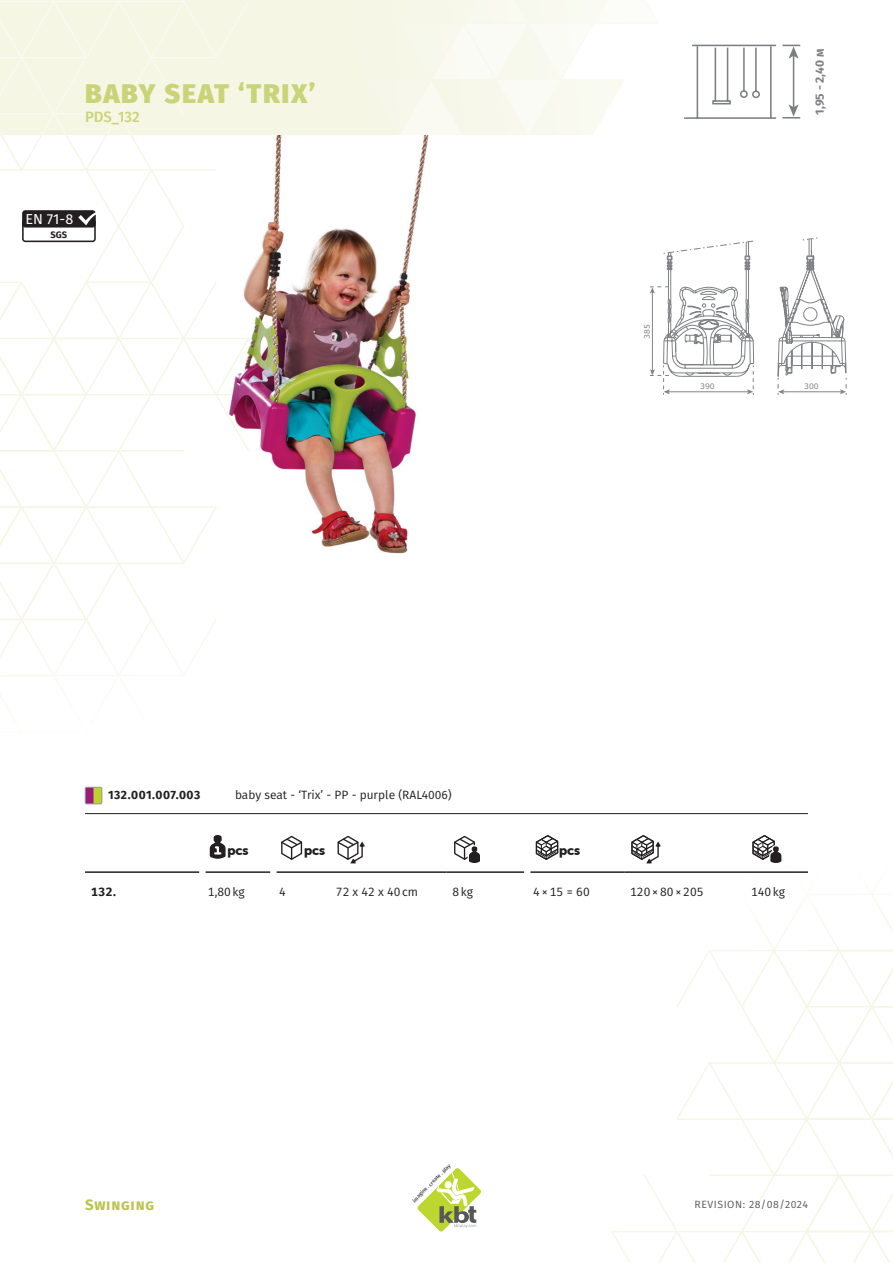
<style>
.page{position:relative;width:893px;height:1263px;background:#fff}
.page>*{position:absolute;margin:0;border:0;box-sizing:border-box;transform-origin:0 0}
.t1{font:800 27px "Fira Sans";letter-spacing:.06em;color:#cbd379}
.prod_group{font:700 15px "Fira Sans";letter-spacing:.05em;color:#bac44d}
.PDS_nr{font:500 15px "Fira Sans";color:#cbd379}
.t2{font:14.4px "Fira Sans";color:#fff}
.t3{font:13.2px "Museo Sans Rounded 900";color:#231f20}
.cell_body{font:12px "Fira Sans";color:#231f20}
.subartikel_singleline{font:12px "Fira Sans";color:#231f20}
.subartikel_singleline-2{font:700 12px "Fira Sans";letter-spacing:.045em;color:#231f20}
.beam_height{font:700 12px "Fira Sans";color:#808285}
.cell_body-2{font:700 12px "Fira Sans";color:#231f20}
.revision_no{font:10.5px "Fira Sans";letter-spacing:.05em;color:#57585a}
.t4{font:700 9.3px "Fira Sans";color:#231f20}
.t5{font:7.65px "Verdana";color:#808285}
.t6{font:500 5.25px "Fira Sans";color:#3e3e3f}
</style>
<div class="page">
<svg style="left:611px;top:950px;width:130px;height:313px"></svg>
<svg style="left:741px;top:893px;width:152px;height:370px"></svg>
<div style="left:282px;top:0;width:85px;height:135px;background:#f5f6e4"></div>
<div style="left:0;top:0;width:282px;height:135px;background:#f5f6e4"></div>
<svg style="left:152px;top:169px;width:65px;height:507px"></svg>
<svg style="left:0;top:135px;width:152px;height:566px"></svg>
<svg style="left:417px;top:1168px;width:64px;height:64px"></svg>
<hr style="left:85px;top:813px;width:723px;height:1px;background:#231f20">
<hr style="left:85px;top:871px;width:114px;height:2px;background:#231f20">
<hr style="left:205px;top:871px;width:65px;height:2px;background:#231f20">
<hr style="left:276px;top:871px;width:54px;height:2px;background:#231f20">
<hr style="left:330px;top:871px;width:116px;height:2px;background:#231f20">
<hr style="left:446px;top:871px;width:78px;height:2px;background:#231f20">
<hr style="left:530px;top:871px;width:94px;height:2px;background:#231f20">
<hr style="left:624px;top:871px;width:121px;height:2px;background:#231f20">
<hr style="left:745px;top:871px;width:63px;height:2px;background:#231f20">
<svg style="left:210px;top:835px;width:16px;height:24px"></svg>
<svg style="left:281px;top:835px;width:22px;height:25px"></svg>
<svg style="left:337px;top:835px;width:28px;height:29px"></svg>
<svg style="left:454px;top:835px;width:26px;height:28px"></svg>
<svg style="left:535px;top:835px;width:24px;height:25px"></svg>
<svg style="left:631px;top:835px;width:30px;height:29px"></svg>
<svg style="left:752px;top:835px;width:30px;height:28px"></svg>
<img style="left:87px;top:789px;width:13px;height:13px">
<div style="left:85px;top:787px;width:17px;height:17px;border:1px solid #939598"></div>
<svg style="left:367px;top:0;width:434px;height:135px"></svg>
<img style="left:206px;top:135px;width:223px;height:431px">
<svg style="left:650px;top:237px;width:197px;height:158px"></svg>
<svg style="left:0;top:171px;width:117px;height:111px"></svg>
<h1 class="t1" style="left:85px;top:70px;width:232px">BABY SEAT ‘TRIX’</h1>
<p class="PDS_nr" style="left:85px;top:105px;width:56px">PDS_132</p>
<p class="t2" style="left:26px;top:209px;width:49px">EN 71-8</p>
<p class="t4" style="left:51px;top:228px;width:18px">SGS</p>
<p class="beam_height" style="left:810px;top:115px;width:67px;rotate:-90deg">1,95 - 2,40 m</p>
<p class="t5" style="left:642px;top:339px;width:16px;rotate:-90deg">385</p>
<p class="t5" style="left:700px;top:381px;width:16px">390</p>
<p class="t5" style="left:804px;top:381px;width:16px">300</p>
<p class="subartikel_singleline-2" style="left:108px;top:785px;width:94px">132.001.007.003</p>
<p class="subartikel_singleline" style="left:235px;top:786px;width:218px">baby seat - ‘Trix’ - PP - purple (RAL4006)</p>
<p class="t3" style="left:227px;top:842px;width:23px">pcs</p>
<p class="t3" style="left:304px;top:842px;width:23px">pcs</p>
<p class="t3" style="left:559px;top:842px;width:23px">pcs</p>
<p class="cell_body-2" style="left:91px;top:882px;width:26px">132.</p>
<p class="cell_body" style="left:208px;top:883px;width:38px">1,80kg</p>
<p class="cell_body" style="left:279px;top:883px;width:8px">4</p>
<p class="cell_body" style="left:336px;top:883px;width:84px">72 x 42 x 40cm</p>
<p class="cell_body" style="left:452px;top:883px;width:22px">8kg</p>
<p class="cell_body" style="left:533px;top:883px;width:58px">4×15 = 60</p>
<p class="cell_body" style="left:630px;top:883px;width:75px">120×80×205</p>
<p class="cell_body" style="left:751px;top:883px;width:35px">140kg</p>
<p class="t6" style="left:410px;top:1198px;width:53px;rotate:-45deg">imagine . create . play</p>
<p class="prod_group" style="left:85px;top:1192px;width:71px">Swinging</p>
<p class="revision_no" style="left:695px;top:1197px;width:115px">REVISION: 28/08/2024</p>
</div>
